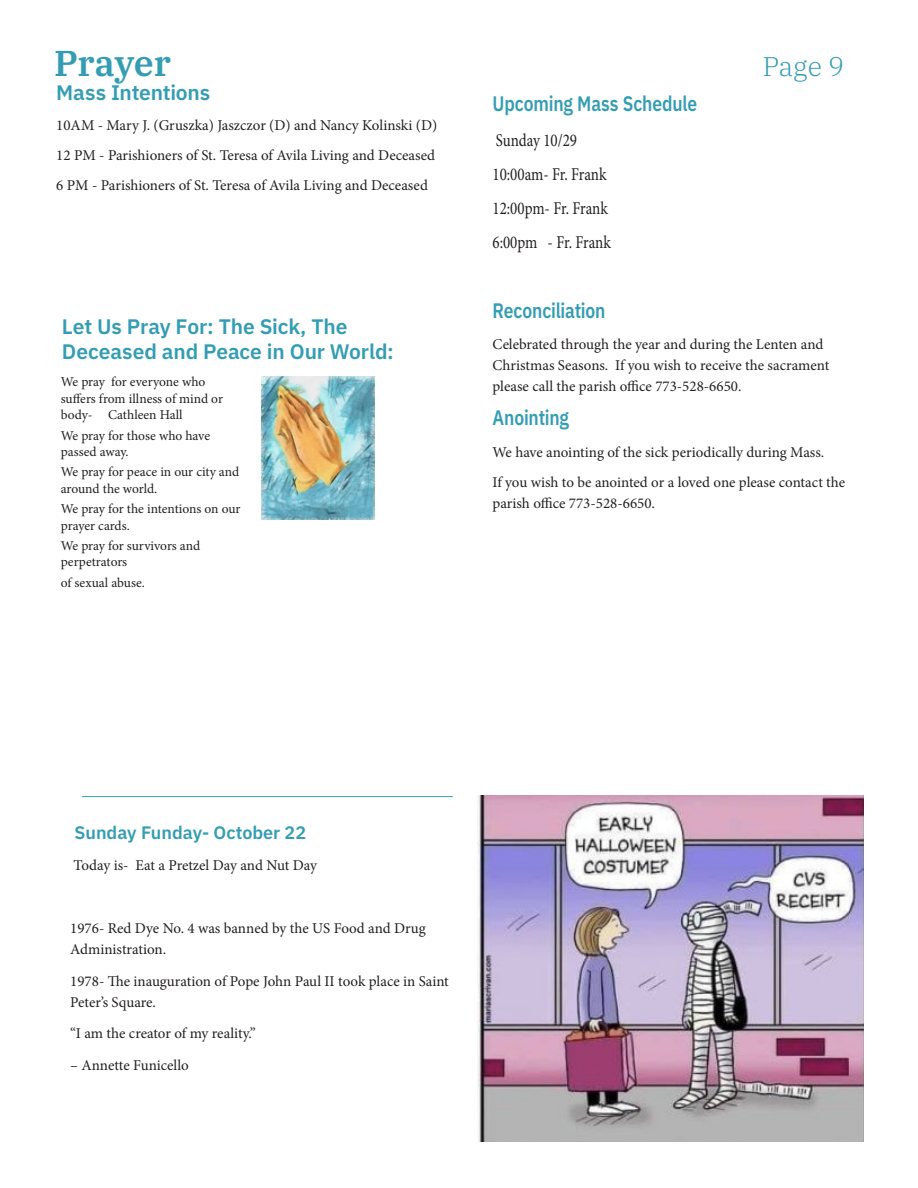
<style>
.page{position:relative;width:918px;height:1188px;background:#fff}
.page>*{position:absolute;margin:0;border:0;box-sizing:border-box;transform-origin:0 0}
.t1{font:36px "IBM Plex Serif Sm Bld";letter-spacing:-.01em;color:#349db3}
.t2{font:300 27px "IBM Plex Serif";color:#349db3}
.t3{font:21px/25.2px "IBM Plex Sans Sm Bld";letter-spacing:-.01em;color:#349db3}
.t4{font:21px "IBM Plex Sans Sm Bld";letter-spacing:-.01em;color:#349db3;scale:.83 1}
.t5{font:18px/34.2px "Minion Pro";color:#231f20;scale:.83 1}
.t6{font:18px "IBM Plex Sans Sm Bld";color:#349db3}
.t7{font:15px/21px "Minion Pro";color:#231f20}
.t8{font:13.5px/16.2px "Minion Pro";letter-spacing:-.005em;color:#231f20}
</style>
<div class="page">
<img style="left:261px;top:377px;width:114px;height:143px">
<hr style="left:82px;top:796px;width:371px;height:1px;background:#349db3">
<img style="left:477px;top:796px;width:387px;height:346px">
<h1 class="t1" style="left:54px;top:34px;width:119px">Prayer</h1>
<h3 class="t3" style="left:56px;top:78px;width:155px">Mass Intentions</h3>
<p class="t7" style="left:56px;top:110px;width:382px;line-height:30px">10AM - Mary J. (Gruszka) Jaszczor (D) and Nancy Kolinski (D)<br>12 PM - Parishioners of St. Teresa of Avila Living and Deceased<br>6 PM - Parishioners of St. Teresa of Avila Living and Deceased</p>
<h3 class="t3" style="left:62px;top:312px;width:333px">Let Us Pray For: The Sick, The<br>Deceased and Peace in Our World:</h3>
<p class="t8" style="left:61px;top:374px;width:164px">We pray for everyone who suffers from illness of mind or body- Cathleen Hall</p>
<p class="t8" style="left:61px;top:427px;width:151px">We pray for those who have passed away.</p>
<p class="t8" style="left:61px;top:464px;width:180px">We pray for peace in our city and around the world.</p>
<p class="t8" style="left:61px;top:501px;width:181px">We pray for the intentions on our prayer cards.</p>
<p class="t8" style="left:61px;top:538px;width:141px">We pray for survivors and perpetrators</p>
<p class="t8" style="left:61px;top:575px;width:86px">of sexual abuse.</p>
<h3 class="t4" style="left:492px;top:87px;width:248px">Upcoming Mass Schedule</h3>
<p class="t5" style="left:492px;top:123px;width:144px">Sunday 10/29<br>10:00am- Fr. Frank<br>12:00pm- Fr. Frank<br>6:00pm - Fr. Frank</p>
<h2 class="t2" style="left:763px;top:46px;width:83px">Page 9</h2>
<h3 class="t4" style="left:492px;top:294px;width:138px">Reconciliation</h3>
<p class="t7" style="left:492px;top:334px;width:338px">Celebrated through the year and during the Lenten and<br>Christmas Seasons. If you wish to receive the sacrament please call the parish office 773-528-6650.</p>
<h3 class="t4" style="left:492px;top:401px;width:94px">Anointing</h3>
<p class="t7" style="left:492px;top:437px;width:354px;line-height:30px">We have anointing of the sick periodically during Mass.<br>If you wish to be anointed or a loved one please contact the</p>
<p class="t7" style="left:492px;top:492px;width:164px">parish office 773-528-6650.</p>
<p class="t6" style="left:74px;top:818px;width:233px">Sunday Funday- October 22</p>
<p class="t7" style="left:74px;top:855px;width:245px">Today is- Eat a Pretzel Day and Nut Day</p>
<p class="t7" style="left:70px;top:918px;width:357px">1976- Red Dye No. 4 was banned by the US Food and Drug<br>Administration.</p>
<p class="t7" style="left:70px;top:971px;width:380px">1978- The inauguration of Pope John Paul II took place in Saint<br>Peter’s Square.</p>
<p class="t7" style="left:70px;top:1023px;width:187px">“I am the creator of my reality.”</p>
<p class="t7" style="left:70px;top:1055px;width:120px">– Annette Funicello</p>
</div>
